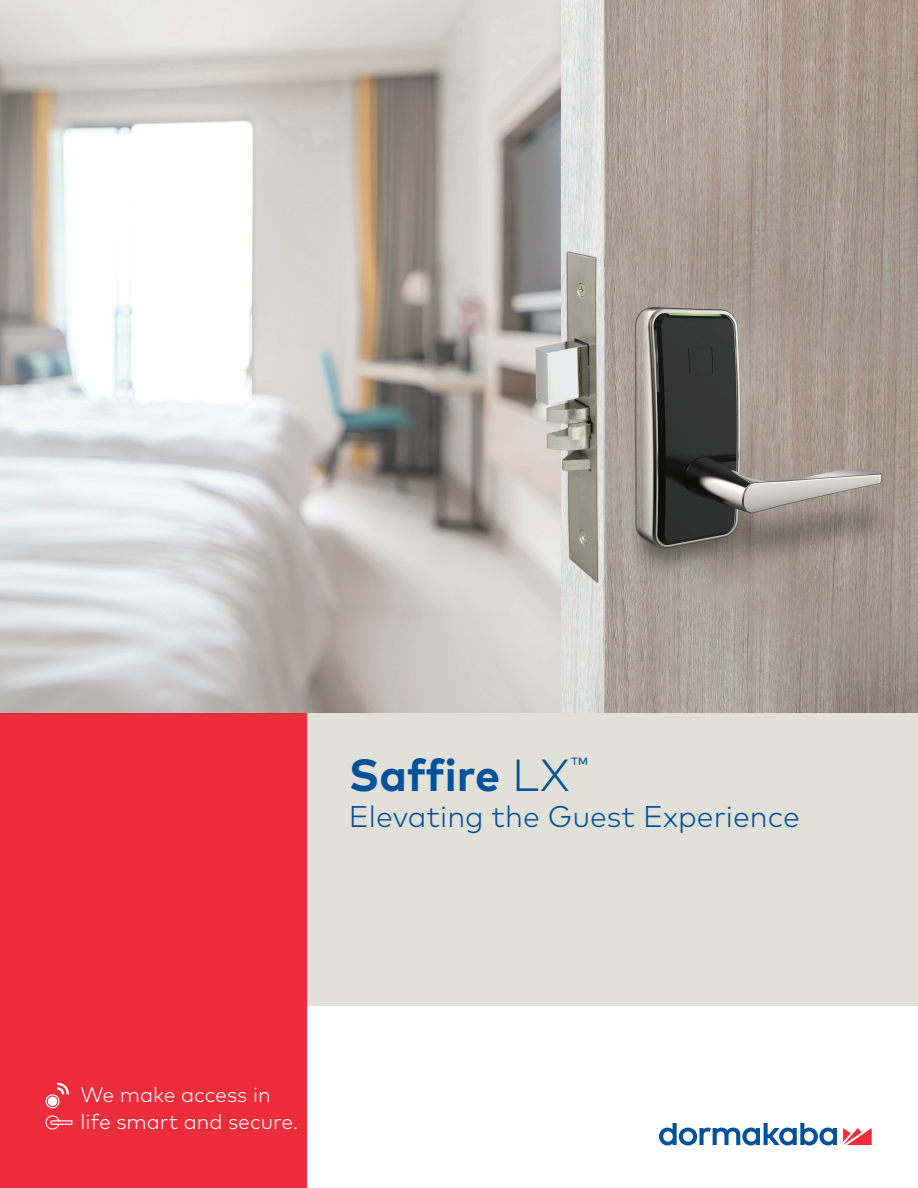
<style>
.page{position:relative;width:918px;height:1188px;background:#fff}
.page>*{position:absolute;margin:0;border:0;box-sizing:border-box;transform-origin:0 0}
.Title_30pt_36pt{font:700 45px "Mark Pro";color:#01519b}
.Title_20pt_24pt{font:300 30px "Mark Pro";color:#01519b}
.Descriptor_14pt_18pt{font:300 21px/27px "Mark Pro";color:#fff}
.s1{font-weight:300}
</style>
<div class="page">
<svg style="left:843px;top:1128px;width:29px;height:17px"></svg>
<svg style="left:659px;top:1123px;width:178px;height:22px"></svg>
<div style="left:306px;top:713px;width:612px;height:293px;background:#e2e1d9"></div>
<div style="left:0;top:713px;width:306px;height:475px;background:#ee2c3b"></div>
<img style="left:0;top:0;width:918px;height:713px">
<svg style="left:45px;top:1115px;width:27px;height:15px"></svg>
<svg style="left:45px;top:1083px;width:24px;height:25px"></svg>
<p class="Title_30pt_36pt" style="left:349px;top:741px;width:241px">Saffire <span class="s1">LX</span><sup>™</sup></p>
<p class="Title_20pt_24pt" style="left:349px;top:794px;width:452px">Elevating the Guest Experience</p>
<p class="Descriptor_14pt_18pt" style="left:80px;top:1080px;width:220px">We make access in life smart and secure.</p>
</div>
